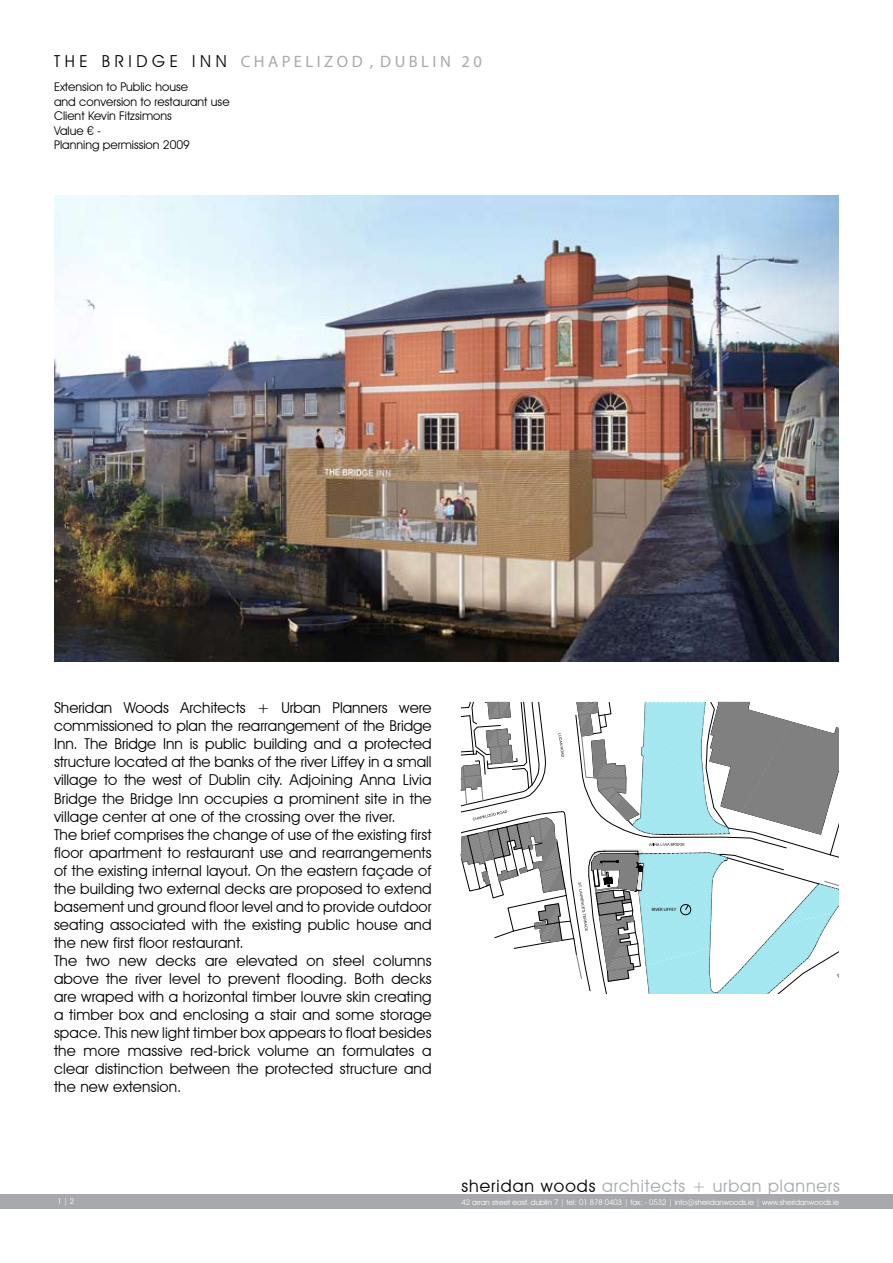
<style>
.page{position:relative;width:893px;height:1263px;background:#fff}
.page>*{position:absolute;margin:0;border:0;box-sizing:border-box;transform-origin:0 0}
.t1{font:17.25px "Avant Garde IT Cby BT";letter-spacing:.05em;color:#a7a9ac}
.t2{font:16.5px "Myriad Pro";color:#a7a9ac}
.t3{font:15px/18px "Avant Garde IT Cby BT";letter-spacing:.01em;color:#000}
.t4{font:12px/14.4px "Avant Garde IT Cby BT";color:#000}
.t5{font:7.65px "Avant Garde IT Cby BT";color:#fff}
.t6{font:4.65px "Myriad Pro";color:#000}
.s1{font-family:"Avant Garde IT Cby BT";color:#000}
.s2{color:#000}
</style>
<div class="page">
<img style="left:54px;top:195px;width:784px;height:467px">
<div style="left:0;top:1195px;width:893px;height:14px;background:#a7a9ac"></div>
<svg style="left:461px;top:702px;width:378px;height:291px"></svg>
<p class="t2" style="left:54px;top:51px;width:429px"><span class="s1">T H E B R I D G E I N N</span> C H A P E L I Z O D , D U B L I N 2 0</p>
<p class="t4" style="left:54px;top:80px;width:177px">Extension to Public house<br>and conversion to restaurant use<br>Client Kevin Fitzsimons<br>Value € -<br>Planning permission 2009</p>
<p class="t3" style="left:54px;top:699px;width:379px">Sheridan Woods Architects + Urban Planners were commissioned to plan the rearrangement of the Bridge Inn. The Bridge Inn is public building and a protected structure located at the banks of the river Liffey in a small village to the west of Dublin city. Adjoining Anna Livia Bridge the Bridge Inn occupies a prominent site in the village center at one of the crossing over the river.<br>The brief comprises the change of use of the existing first floor apartment to restaurant use and rearrangements of the existing internal layout. On the eastern façade of the building two external decks are proposed to extend basement und ground floor level and to provide outdoor seating associated with the existing public house and the new first floor restaurant.<br>The two new decks are elevated on steel columns above the river level to prevent flooding. Both decks are wraped with a horizontal timber louvre skin creating a timber box and enclosing a stair and some storage space. This new light timber box appears to float besides the more massive red-brick volume an formulates a clear distinction between the protected structure and the new extension.</p>
<p class="t6" style="left:652px;top:906px;width:26px">RIVER LIFFEY</p>
<p class="t5" style="left:57px;top:1196px;width:18px">1 | 2</p>
<p class="t1" style="left:461px;top:1176px;width:380px"><span class="s2">sheridan woods</span> architects + urban planners</p>
<p class="t5" style="left:461px;top:1197px;width:379px">42 arran street east. dublin 7 | tel: 01 878 0403 | fax: - 0532 | info@sheridanwoods.ie | www.sheridanwoods.ie</p>
</div>
